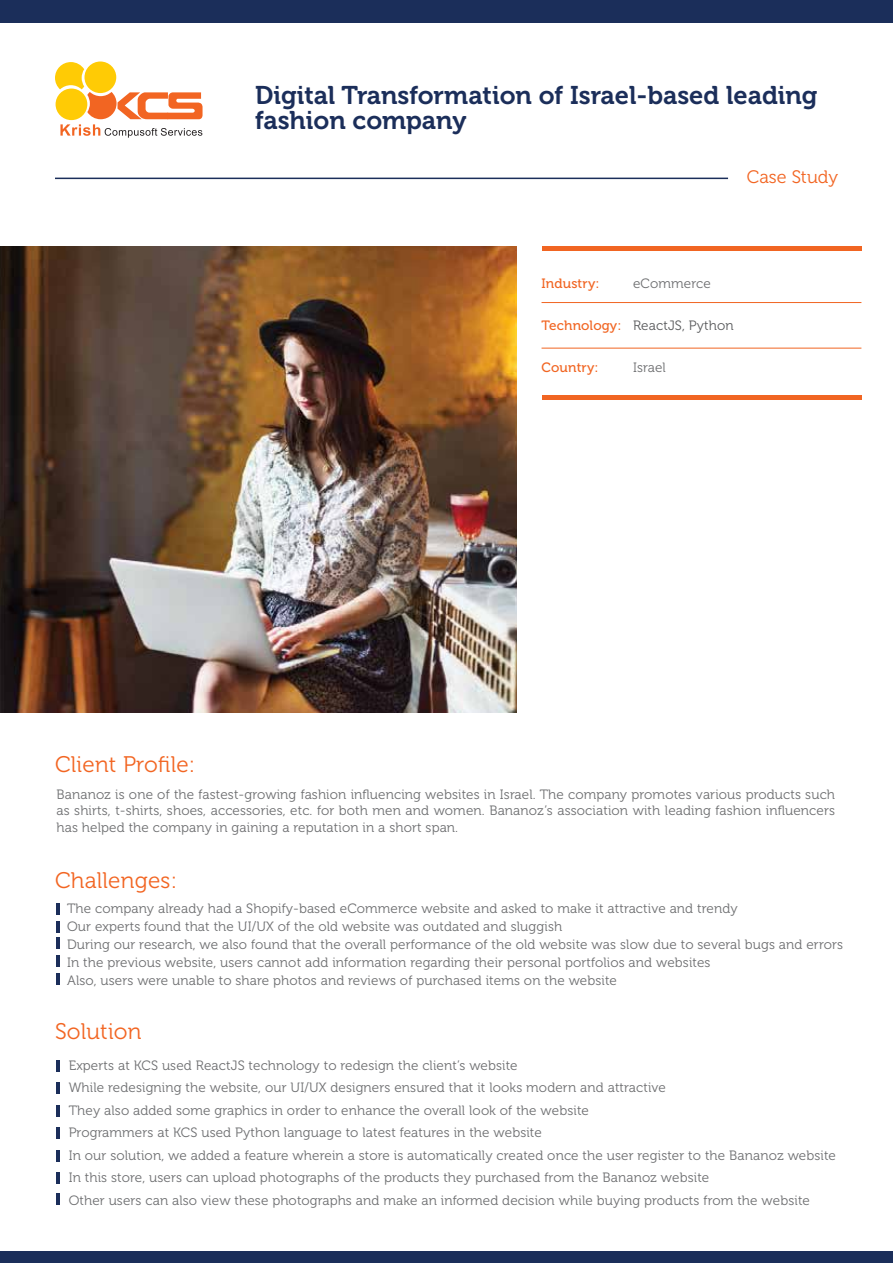
<style>
.page{position:relative;width:893px;height:1263px;background:#fff}
.page>*{position:absolute;margin:0;border:0;box-sizing:border-box;transform-origin:0 0}
.t1{font:25.5px/25.5px "Museo 700";color:#1b2e5a}
.t2{font:22.5px "Museo 300";letter-spacing:.01em;color:#f26522}
.t3{font:18px "Museo 300";color:#f26522}
.t4{font:13.5px/22.5px "Museo 300";letter-spacing:.01em;color:#6d6e70}
.t5{font:13.5px "Museo 300";letter-spacing:.01em;color:#58595b}
.t6{font:13.5px "Museo 500";letter-spacing:.01em;color:#f16522}
.s1{font-family:"Museo 500";color:#f16522}
</style>
<div class="page">
<div style="left:0;top:0;width:893px;height:22px;background:#1b2e5a"></div>
<svg style="left:55px;top:62px;width:148px;height:76px"></svg>
<hr style="left:55px;top:178px;width:673px;height:1px;background:#1b2e5a">
<img style="left:0;top:247px;width:517px;height:465px">
<div style="left:0;top:1251px;width:893px;height:12px;background:#1b2e5a"></div>
<hr style="left:542px;top:302px;width:319px;height:1px;background:#f16522">
<hr style="left:542px;top:348px;width:319px;height:1px;background:#f16522">
<div style="left:542px;top:246px;width:319px;height:5px;background:#f16522"></div>
<div style="left:542px;top:395px;width:319px;height:5px;background:#f16522"></div>
<hr style="left:56px;top:1060px;width:4px;height:11px;background:#1b2e5a">
<hr style="left:56px;top:1083px;width:4px;height:11px;background:#1b2e5a">
<hr style="left:56px;top:1105px;width:4px;height:11px;background:#1b2e5a">
<hr style="left:56px;top:1128px;width:4px;height:11px;background:#1b2e5a">
<hr style="left:56px;top:1150px;width:4px;height:11px;background:#1b2e5a">
<hr style="left:56px;top:903px;width:4px;height:11px;background:#1b2e5a">
<hr style="left:56px;top:921px;width:4px;height:11px;background:#1b2e5a">
<hr style="left:56px;top:938px;width:4px;height:11px;background:#1b2e5a">
<hr style="left:56px;top:956px;width:4px;height:11px;background:#1b2e5a">
<hr style="left:56px;top:974px;width:4px;height:11px;background:#1b2e5a">
<hr style="left:56px;top:1173px;width:4px;height:11px;background:#1b2e5a">
<hr style="left:56px;top:1194px;width:4px;height:11px;background:#1b2e5a">
<h1 class="t1" style="left:255px;top:82px;width:564px">Digital Transformation of Israel-based leading fashion company</h1>
<h2 class="t2" style="left:55px;top:753px;width:142px">Client Profile:</h2>
<h3 class="t3" style="left:747px;top:167px;width:93px">Case Study</h3>
<p class="t6" style="left:542px;top:275px;width:59px">Industry:</p>
<p class="t4" style="left:633px;top:272px;width:79px">eCommerce</p>
<p class="t5" style="left:542px;top:318px;width:194px"><span class="s1">Technology:</span> ReactJS, Python</p>
<p class="t6" style="left:542px;top:359px;width:59px">Country:</p>
<p class="t4" style="left:633px;top:356px;width:34px">Israel</p>
<p class="t4" style="left:56px;top:786px;width:780px;line-height:16.5px;text-align:justify">Bananoz is one of the fastest-growing fashion influencing websites in Israel. The company promotes various products such as shirts, t-shirts, shoes, accessories, etc. for both men and women. Bananoz’s association with leading fashion influencers has helped the company in gaining a reputation in a short span.</p>
<h2 class="t2" style="left:55px;top:868px;width:124px">Challenges:</h2>
<p class="t4" style="left:67px;top:899px;width:778px;line-height:18px">The company already had a Shopify-based eCommerce website and asked to make it attractive and trendy<br>Our experts found that the UI/UX of the old website was outdated and sluggish<br>During our research, we also found that the overall performance of the old website was slow due to several bugs and errors In the previous website, users cannot add information regarding their personal portfolios and websites<br>Also, users were unable to share photos and reviews of purchased items on the website</p>
<h2 class="t2" style="left:55px;top:1019px;width:88px">Solution</h2>
<p class="t4" style="left:69px;top:1054px;width:769px">Experts at KCS used ReactJS technology to redesign the client’s website<br>While redesigning the website, our UI/UX designers ensured that it looks modern and attractive<br>They also added some graphics in order to enhance the overall look of the website<br>Programmers at KCS used Python language to latest features in the website<br>In our solution, we added a feature wherein a store is automatically created once the user register to the Bananoz website In this store, users can upload photographs of the products they purchased from the Bananoz website<br>Other users can also view these photographs and make an informed decision while buying products from the website</p>
</div>
